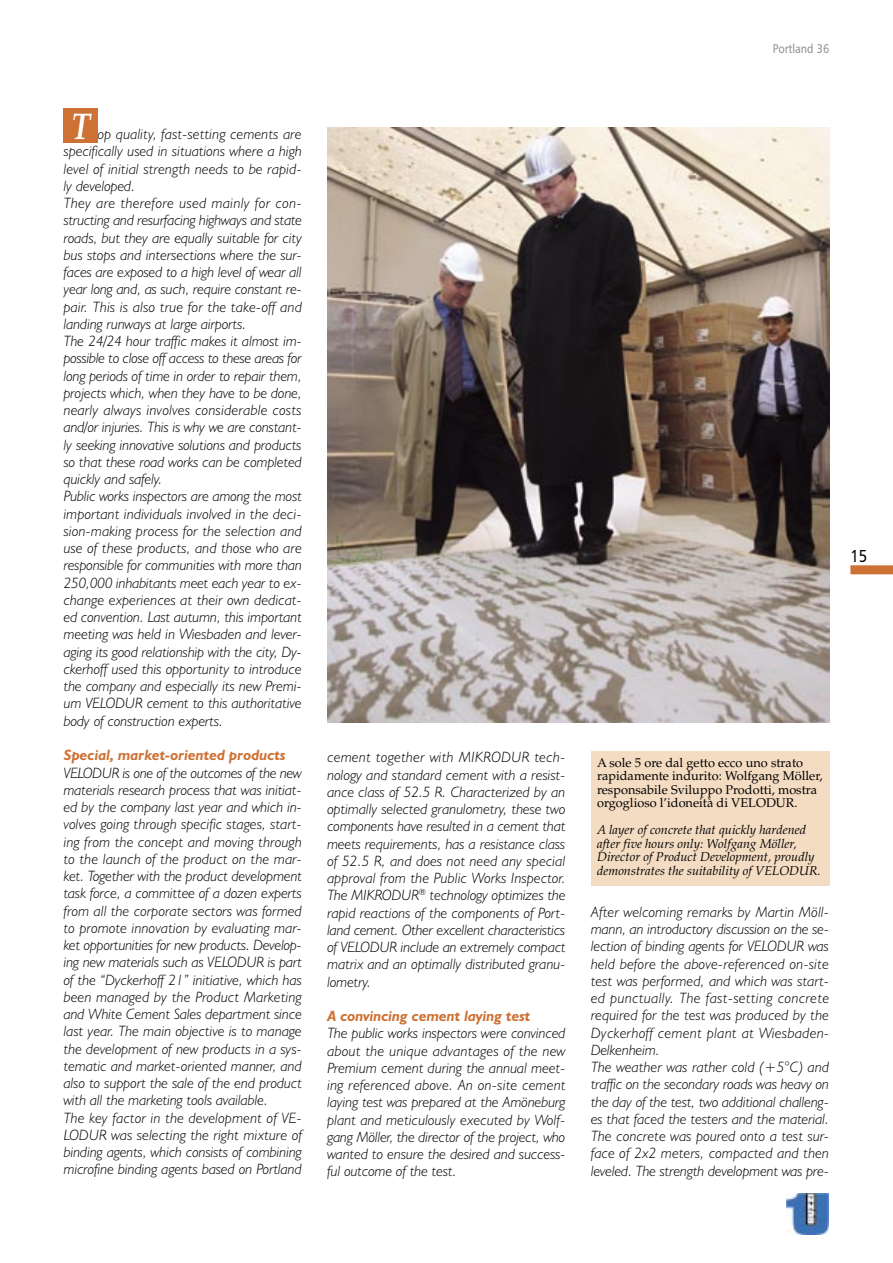
<style>
.page{position:relative;width:893px;height:1263px;background:#fff}
.page>*{position:absolute;margin:0;border:0;box-sizing:border-box;transform-origin:0 0}
.t1{font:italic 700 37.2px "Palatino";color:#fff;scale:.8 1}
.t2{font:17.25px "Humanist 777 BT Roman B";color:#000;scale:.85 1}
.t3{font:italic 300 15px/17.2px "Humanist 521 BT";letter-spacing:.005em;color:#000}
.t4{font:italic 700 15px "Humanist 521 BT";color:#ce7134}
.t5{font:italic 12.75px/13.5px "Palatino";color:#000}
.t6{font:12.75px/13.5px "Palatino";color:#000}
.t7{font:12.6px "Humanist 777 BT Roman B";color:#939393;scale:.85 1}
</style>
<div class="page">
<div style="left:850px;top:565px;width:43px;height:9px;background:#ce7134"></div>
<img style="left:787px;top:1193px;width:41px;height:42px">
<div style="left:64px;top:108px;width:34px;height:34px;background:#ce7134"></div>
<img style="left:328px;top:128px;width:501px;height:594px">
<div style="left:591px;top:751px;width:238px;height:134px;background:#f4dcc3"></div>
<h1 class="t1" style="left:72px;top:105px;width:24px">T</h1>
<p class="t3" style="left:64px;top:125px;width:240px;text-indent:34px">op quality, fast-setting cements are specifically used in situations where a high level of initial strength needs to be rapid&shy;ly developed.<br>They are therefore used mainly for con&shy;structing and resurfacing highways and state roads, but they are equally suitable for city bus stops and intersections where the sur&shy;faces are exposed to a high level of wear all year long and, as such, require constant re&shy;pair. This is also true for the take-off and landing runways at large airports.<br>The 24/24 hour traffic makes it almost im&shy;possible to close off access to these areas for long periods of time in order to repair them, projects which, when they have to be done, nearly always involves considerable costs and/or injuries. This is why we are constant&shy;ly seeking innovative solutions and products so that these road works can be completed quickly and safely.<br>Public works inspectors are among the most important individuals involved in the deci&shy;sion-making process for the selection and use of these products, and those who are responsible for communities with more than 250,000 inhabitants meet each year to ex&shy;change experiences at their own dedicat&shy;ed convention. Last autumn, this important meeting was held in Wiesbaden and lever&shy;aging its good relationship with the city, Dy&shy;ckerhoff used this opportunity to introduce the company and especially its new Premi&shy;um VELODUR cement to this authoritative body of construction experts.</p>
<p class="t4" style="left:64px;top:746px;width:223px">Special, market-oriented products</p>
<p class="t3" style="left:64px;top:763px;width:240px">VELODUR is one of the outcomes of the new materials research process that was initiat&shy;ed by the company last year and which in&shy;volves going through specific stages, start&shy;ing from the concept and moving through to the launch of the product on the mar&shy;ket. Together with the product development task force, a committee of a dozen experts from all the corporate sectors was formed to promote innovation by evaluating mar&shy;ket opportunities for new products. Develop&shy;ing new materials such as VELODUR is part of the “Dyckerhoff 21” initiative, which has been managed by the Product Marketing and White Cement Sales department since last year. The main objective is to manage the development of new products in a sys&shy;tematic and market-oriented manner, and also to support the sale of the end product with all the marketing tools available.<br>The key factor in the development of VE-LODUR was selecting the right mixture of binding agents, which consists of combining microfine binding agents based on Portland</p>
<p class="t3" style="left:327px;top:748px;width:240px;text-align:justify">cement together with MIKRODUR tech&shy;nology and standard cement with a resist&shy;ance class of 52.5 R. Characterized by an optimally selected granulometry, these two components have resulted in a cement that meets requirements, has a resistance class of 52.5 R, and does not need any special approval from the Public Works Inspector.<br>The MIKRODUR<sup>®</sup> technology optimizes the rapid reactions of the components of Port&shy;land cement. Other excellent characteristics of VELODUR include an extremely compact matrix and an optimally distributed granu&shy;lometry.</p>
<p class="t4" style="left:327px;top:1007px;width:205px">A convincing cement laying test</p>
<p class="t3" style="left:327px;top:1024px;width:240px;text-align:justify">The public works inspectors were convinced about the unique advantages of the new Premium cement during the annual meet&shy;ing referenced above. An on-site cement laying test was prepared at the Amöneburg plant and meticulously executed by Wolf&shy;gang Möller, the director of the project, who wanted to ensure the desired and success&shy;ful outcome of the test.</p>
<p class="t7" style="left:773px;top:40px;width:68px">Portland 36</p>
<p class="t2" style="left:850px;top:546px;width:21px">15</p>
<p class="t6" style="left:597px;top:756px;width:227px">A sole 5 ore dal getto ecco uno strato rapidamente indurito: Wolfgang Möller, responsabile Sviluppo Prodotti, mostra orgoglioso l’idoneità di VELODUR.</p>
<p class="t5" style="left:597px;top:823px;width:225px">A layer of concrete that quickly hardened after five hours only: Wolfgang Möller, Director of Product Development, proudly demonstrates the suitability of VELODUR.</p>
<p class="t3" style="left:591px;top:903px;width:240px">After welcoming remarks by Martin Möll&shy;mann, an introductory discussion on the se&shy;lection of binding agents for VELODUR was held before the above-referenced on-site test was performed, and which was start&shy;ed punctually. The fast-setting concrete required for the test was produced by the Dyckerhoff cement plant at Wiesbaden-Delkenheim.<br>The weather was rather cold (+5°C) and traffic on the secondary roads was heavy on the day of the test, two additional challeng&shy;es that faced the testers and the material.<br>The concrete was poured onto a test sur&shy;face of 2x2 meters, compacted and then leveled. The strength development was pre-</p>
</div>
